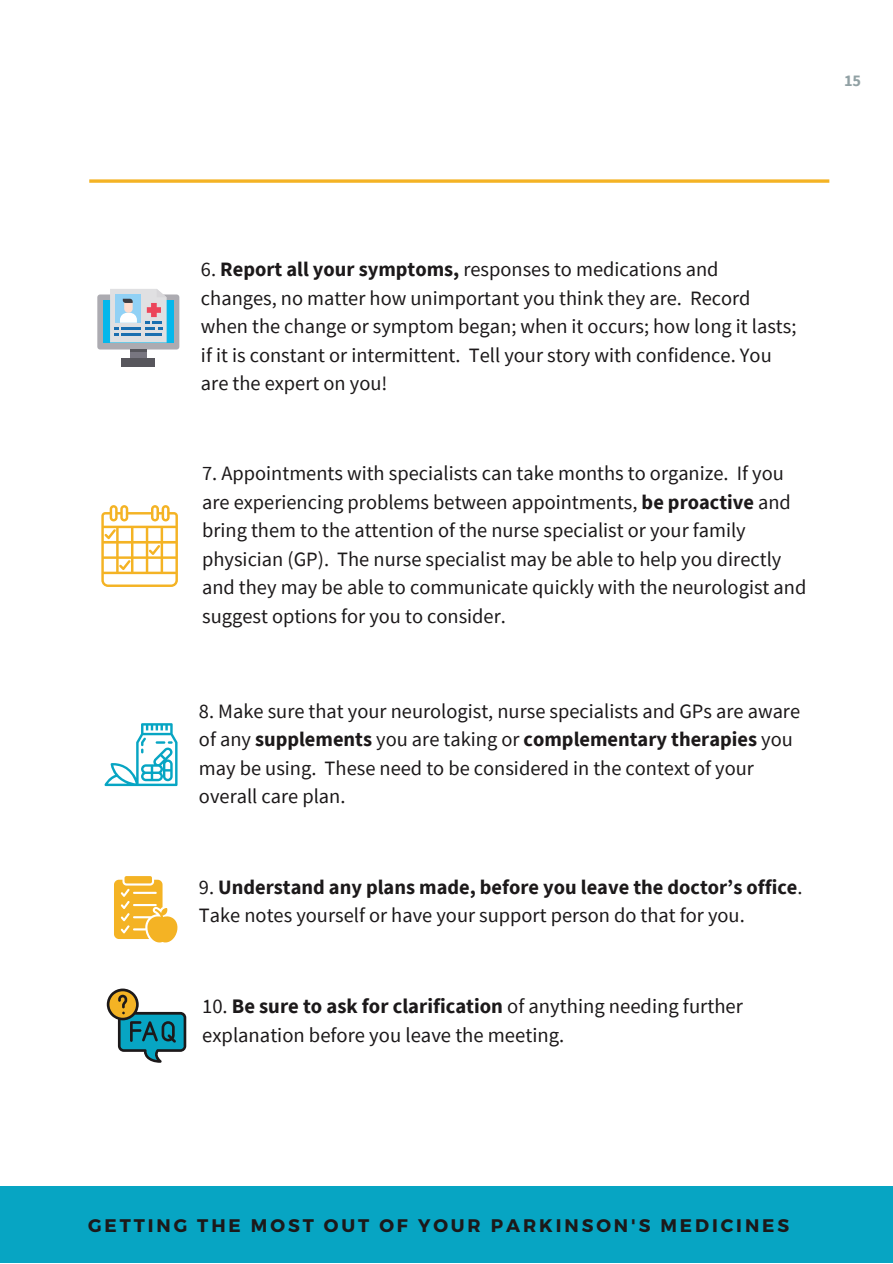
<style>
.page{position:relative;width:893px;height:1264px;background:#fff}
.page>*{position:absolute;margin:0;border:0;box-sizing:border-box;transform-origin:0 0}
.t1{font:20.55px/28.7px "Source Sans Pro";color:#1c191a}
.t2{font:20.4px/28.5px "Source Sans Pro";color:#1c191a}
.t3{font:700 18.15px "Montserrat";letter-spacing:.16em;color:#1c191a}
.t4{font:700 16.2px "Source Sans Pro";color:#91a1a4}
.s1{font-weight:700}
</style>
<div class="page">
<div style="left:97px;top:294px;width:82px;height:55px;background:#acabb1;border-radius:3px"></div>
<div style="left:103px;top:300px;width:71px;height:42px;background:#05b7eb"></div>
<div style="left:121px;top:358px;width:34px;height:8px;background:#57565c"></div>
<div style="left:130px;top:349px;width:17px;height:9px;background:#787680"></div>
<svg style="left:110px;top:289px;width:57px;height:53px;background:#c1ccd9"></svg>
<hr style="left:145px;top:332px;width:17px;height:3px;background:#1a6fb0">
<hr style="left:130px;top:349px;width:17px;height:3px;background:#57565c">
<svg style="left:101px;top:505px;width:77px;height:82px"></svg>
<svg style="left:104px;top:723px;width:73px;height:63px"></svg>
<svg style="left:114px;top:876px;width:64px;height:67px"></svg>
<svg style="left:107px;top:988px;width:79px;height:74px"></svg>
<div style="left:0;top:1185px;width:892px;height:77px;background:#07a5c3"></div>
<svg style="left:89px;top:179px;width:740px;height:4px;background:#f5be45"></svg>
<p class="t4" style="left:843px;top:70px;width:19px">15</p>
<p class="t2" style="left:201px;top:255px;width:597px">6. <span class="s1">Report all your symptoms,</span> responses to medications and changes, no matter how unimportant you think they are. Record when the change or symptom began; when it occurs; how long it lasts; if it is constant or intermittent. Tell your story with confidence. You are the expert on you!</p>
<p class="t2" style="left:202px;top:459px;width:605px">7. Appointments with specialists can take months to organize. If you are experiencing problems between appointments, <span class="s1">be proactive</span> and bring them to the attention of the nurse specialist or your family physician (GP). The nurse specialist may be able to help you directly and they may be able to communicate quickly with the neurologist and suggest options for you to consider.</p>
<p class="t2" style="left:199px;top:696px;width:602px">8. Make sure that your neurologist, nurse specialists and GPs are aware of any <span class="s1">supplements</span> you are taking or <span class="s1">complementary therapies</span> you may be using. These need to be considered in the context of your overall care plan.</p>
<p class="t2" style="left:199px;top:872px;width:605px">9. <span class="s1">Understand any plans made, before you leave the doctor’s office</span>.<br>Take notes yourself or have your support person do that for you.</p>
<p class="t1" style="left:202px;top:991px;width:542px">10. <span class="s1">Be sure to ask for clarification</span> of anything needing further explanation before you leave the meeting.</p>
<p class="t3" style="left:88px;top:1213px;width:702px">GETTING THE MOST OUT OF YOUR PARKINSON'S MEDICINES</p>
</div>
